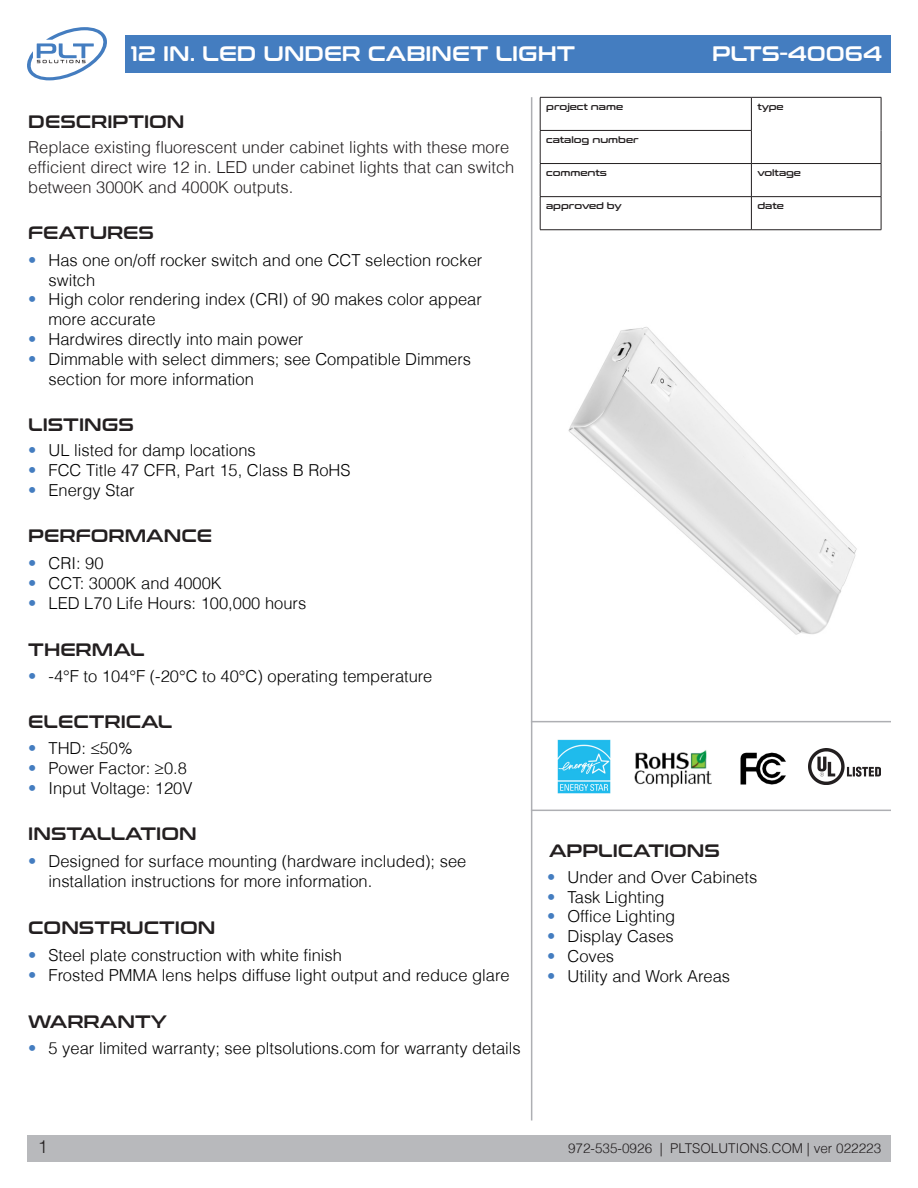
<style>
.page{position:relative;width:918px;height:1188px;background:#fff}
.page>*{position:absolute;margin:0;border:0;box-sizing:border-box;transform-origin:0 0}
.t1{font:21px "Conthrax Sb";color:#fff}
.t2{font:18px "Conthrax Sb";color:#231f20}
.t3{font:300 18px "Helvetica";color:#231f20}
.t4{font:300 16.5px/19.8px "Helvetica";color:#000}
.PLT_Body{font:300 16.5px/19.8px "Helvetica";color:#231f20}
.t5{font:300 13.5px "Helvetica";color:#231f20}
.t6{font:9px "Conthrax Sb";color:#231f20}
.s1{color:#447dc0}
</style>
<div class="page">
<div style="left:27px;top:1135px;width:864px;height:27px;background:#b8b9bc"></div>
<svg style="left:27px;top:27px;width:80px;height:54px"></svg>
<div style="left:125px;top:35px;width:766px;height:37px;background:#447dc0"></div>
<hr style="left:531px;top:97px;width:1px;height:1023px;background:#aeafb3">
<hr style="left:540px;top:97px;width:211px;height:1px;background:#231f20">
<hr style="left:540px;top:98px;width:1px;height:32px;background:#231f20">
<hr style="left:751px;top:97px;width:130px;height:1px;background:#231f20">
<hr style="left:751px;top:98px;width:1px;height:32px;background:#231f20">
<hr style="left:881px;top:98px;width:1px;height:32px;background:#231f20">
<hr style="left:540px;top:130px;width:212px;height:1px;background:#231f20">
<hr style="left:540px;top:131px;width:1px;height:32px;background:#231f20">
<hr style="left:751px;top:131px;width:1px;height:32px;background:#231f20">
<hr style="left:881px;top:130px;width:1px;height:33px;background:#231f20">
<hr style="left:540px;top:163px;width:211px;height:1px;background:#231f20">
<hr style="left:540px;top:164px;width:1px;height:32px;background:#231f20">
<hr style="left:751px;top:163px;width:130px;height:1px;background:#231f20">
<hr style="left:751px;top:164px;width:1px;height:32px;background:#231f20">
<hr style="left:881px;top:164px;width:1px;height:32px;background:#231f20">
<hr style="left:540px;top:196px;width:211px;height:1px;background:#231f20">
<hr style="left:540px;top:197px;width:1px;height:33px;background:#231f20">
<hr style="left:751px;top:196px;width:130px;height:1px;background:#231f20">
<hr style="left:751px;top:197px;width:1px;height:33px;background:#231f20">
<hr style="left:881px;top:197px;width:1px;height:33px;background:#231f20">
<hr style="left:540px;top:229px;width:211px;height:1px;background:#231f20">
<hr style="left:751px;top:229px;width:130px;height:1px;background:#231f20">
<hr style="left:531px;top:810px;width:360px;height:1px;background:#aeafb3">
<hr style="left:531px;top:721px;width:360px;height:1px;background:#aeafb3">
<img style="left:568px;top:327px;width:289px;height:308px">
<img style="left:634px;top:750px;width:152px;height:38px">
<img style="left:809px;top:749px;width:72px;height:36px">
<img style="left:557px;top:740px;width:53px;height:54px">
<p class="t1" style="left:131px;top:38px;width:446px">12 IN. LED UNDER CABINET LIGHT</p>
<p class="t1" style="left:712px;top:38px;width:172px">PLTS-40064</p>
<p class="t2" style="left:28px;top:108px;width:158px">DESCRIPTION</p>
<p class="PLT_Body" style="left:28px;top:137px;width:488px">Replace existing fluorescent under cabinet lights with these more efficient direct wire 12 in. LED under cabinet lights that can switch between 3000K and 4000K outputs.</p>
<p class="t2" style="left:28px;top:219px;width:127px">FEATURES</p>
<p class="t4" style="left:49px;top:250px;width:435px;text-indent:-20px"><span class="s1">•</span> Has one on/off rocker switch and one CCT selection rocker switch</p>
<p class="t4" style="left:49px;top:289px;width:435px;text-indent:-20px"><span class="s1">•</span> High color rendering index (CRI) of 90 makes color appear more accurate</p>
<p class="t4" style="left:28px;top:329px;width:277px"><span class="s1">•</span> Hardwires directly into main power</p>
<p class="t4" style="left:49px;top:349px;width:424px;text-indent:-20px"><span class="s1">•</span> Dimmable with select dimmers; see Compatible Dimmers section for more information</p>
<p class="t2" style="left:28px;top:411px;width:107px">LISTINGS</p>
<p class="t4" style="left:28px;top:440px;width:229px"><span class="s1">•</span> UL listed for damp locations</p>
<p class="t4" style="left:28px;top:460px;width:324px"><span class="s1">•</span> FCC Title 47 CFR, Part 15, Class B RoHS</p>
<p class="t4" style="left:28px;top:480px;width:108px"><span class="s1">•</span> Energy Star</p>
<p class="t2" style="left:28px;top:522px;width:185px">PERFORMANCE</p>
<p class="t4" style="left:28px;top:553px;width:77px"><span class="s1">•</span> CRI: 90</p>
<p class="t4" style="left:28px;top:573px;width:195px"><span class="s1">•</span> CCT: 3000K and 4000K</p>
<p class="t4" style="left:28px;top:593px;width:279px"><span class="s1">•</span> LED L70 Life Hours: 100,000 hours</p>
<p class="t2" style="left:28px;top:636px;width:118px">THERMAL</p>
<p class="t4" style="left:28px;top:666px;width:406px"><span class="s1">•</span> -4°F to 104°F (-20°C to 40°C) operating temperature</p>
<p class="t2" style="left:28px;top:708px;width:146px">ELECTRICAL</p>
<p class="t4" style="left:28px;top:738px;width:106px"><span class="s1">•</span> THD: ≤50%</p>
<p class="t4" style="left:28px;top:758px;width:160px"><span class="s1">•</span> Power Factor: ≥0.8</p>
<p class="t4" style="left:28px;top:778px;width:166px"><span class="s1">•</span> Input Voltage: 120V</p>
<p class="t2" style="left:28px;top:820px;width:170px">INSTALLATION</p>
<p class="t4" style="left:49px;top:851px;width:419px;text-indent:-20px"><span class="s1">•</span> Designed for surface mounting (hardware included); see installation instructions for more information.</p>
<p class="t2" style="left:28px;top:914px;width:189px">CONSTRUCTION</p>
<p class="t4" style="left:28px;top:945px;width:315px"><span class="s1">•</span> Steel plate construction with white finish</p>
<p class="t4" style="left:28px;top:965px;width:483px"><span class="s1">•</span> Frosted PMMA lens helps diffuse light output and reduce glare</p>
<p class="t2" style="left:28px;top:1008px;width:140px">WARRANTY</p>
<p class="t4" style="left:28px;top:1038px;width:494px"><span class="s1">•</span> 5 year limited warranty; see pltsolutions.com for warranty details</p>
<p class="t6" style="left:546px;top:100px;width:78px">project name</p>
<p class="t6" style="left:757px;top:100px;width:28px">type</p>
<p class="t6" style="left:546px;top:133px;width:94px">catalog number</p>
<p class="t6" style="left:546px;top:166px;width:62px">comments</p>
<p class="t6" style="left:757px;top:166px;width:45px">voltage</p>
<p class="t6" style="left:546px;top:199px;width:77px">approved by</p>
<p class="t6" style="left:757px;top:199px;width:28px">date</p>
<p class="t2" style="left:549px;top:837px;width:173px">APPLICATIONS</p>
<p class="t4" style="left:547px;top:867px;width:212px"><span class="s1">•</span> Under and Over Cabinets</p>
<p class="t4" style="left:547px;top:887px;width:119px"><span class="s1">•</span> Task Lighting</p>
<p class="t4" style="left:547px;top:906px;width:130px"><span class="s1">•</span> Office Lighting</p>
<p class="t4" style="left:547px;top:926px;width:128px"><span class="s1">•</span> Display Cases</p>
<p class="t4" style="left:547px;top:946px;width:69px"><span class="s1">•</span> Coves</p>
<p class="t4" style="left:547px;top:966px;width:184px"><span class="s1">•</span> Utility and Work Areas</p>
<p class="t3" style="left:38px;top:1136px;width:12px">1</p>
<p class="t5" style="left:568px;top:1139px;width:315px">972-535-0926 | PLTSOLUTIONS.COM | ver 022223</p>
</div>
